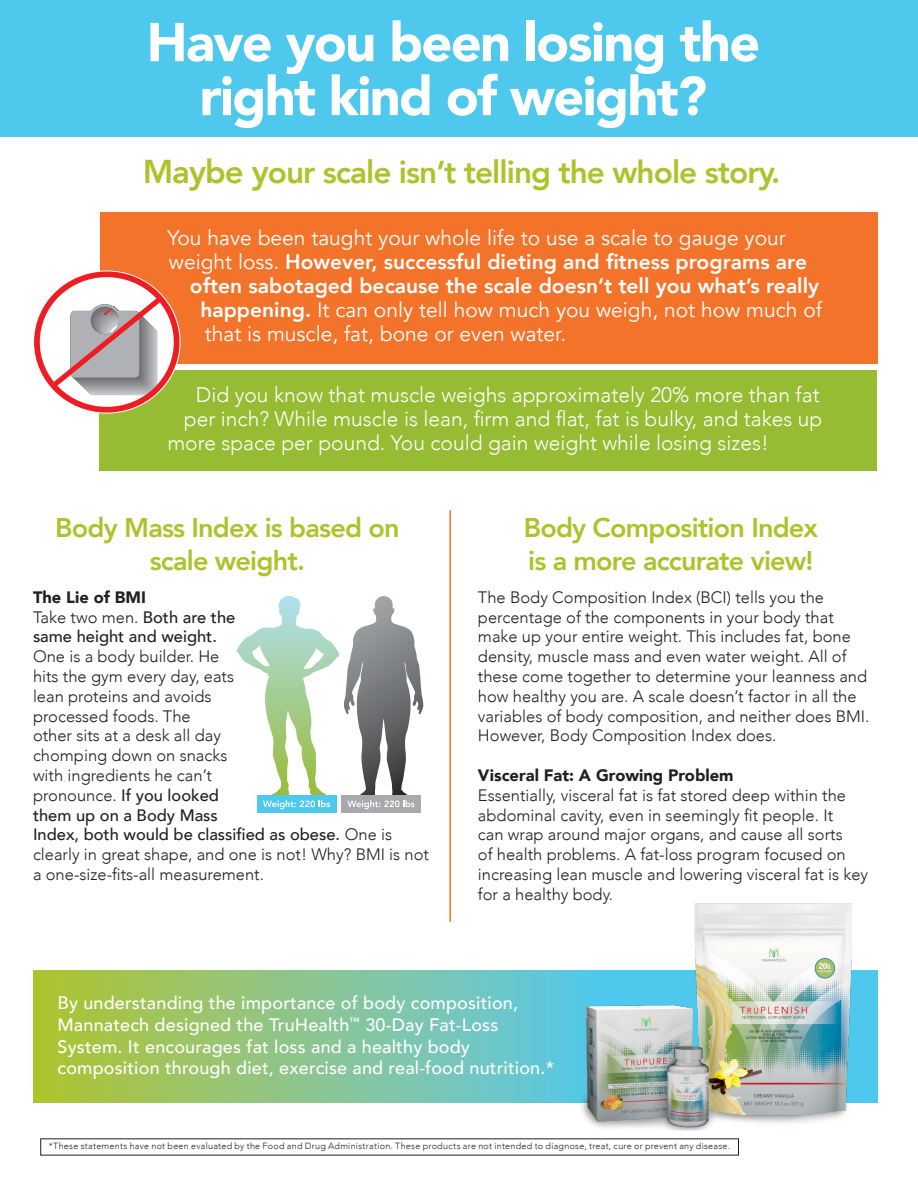
<style>
.page{position:relative;width:918px;height:1188px;background:#fff}
.page>*{position:absolute;margin:0;border:0;box-sizing:border-box;transform-origin:0 0}
.t1{font:900 54px/54px "Avenir";letter-spacing:-.03em;color:#fff;text-align:center}
.t2{font:800 31.5px "Avenir";letter-spacing:-.03em;color:#acc32b}
.t3{font:800 27px/32.4px "Avenir";letter-spacing:-.03em;color:#acc32b;text-align:center}
.t4{font:300 21px "Avenir";color:#fff}
.t5{font:21px "Avenir";color:#fff}
.t6{font:800 21px "Avenir";color:#fff}
.t7{font:500 18px/21.6px "Avenir";letter-spacing:.01em;color:#fff}
.t8{font:300 16.5px/19.8px "Avenir";color:#231f20}
.t9{font:900 16.5px "Avenir";color:#231f20}
.t10{font:300 9px "Avenir";letter-spacing:.03em;color:#231f20}
.s1{font-size:33px}
.s2{font-weight:400}
.s3{font-weight:800}
.s4{font-weight:500}
</style>
<div class="page">
<svg style="left:33px;top:971px;width:845px;height:131px;background:#89c58b"></svg>
<div style="left:0;top:0;width:918px;height:136px;background:#4ec8ed"></div>
<div style="left:100px;top:212px;width:778px;height:152px;background:#f3732a"></div>
<div style="left:100px;top:370px;width:777px;height:101px;background:#96bc33"></div>
<hr style="left:449px;top:510px;width:2px;height:412px;background:#f3732a">
<div style="left:257px;top:796px;width:80px;height:17px;background:#4ec8ed"></div>
<div style="left:341px;top:796px;width:80px;height:17px;background:#a8a9ad"></div>
<svg style="left:236px;top:596px;width:188px;height:213px"></svg>
<svg style="left:33px;top:270px;width:148px;height:144px;fill:#fff"></svg>
<div style="left:34px;top:271px;width:146px;height:142px;border:6px solid #ee1d23;border-radius:50%"></div>
<svg style="left:46px;top:291px;width:121px;height:104px"></svg>
<img style="left:569px;top:903px;width:287px;height:228px">
<p class="t1" style="left:147px;top:14px;width:615px">Have you been losing the right kind of weight?</p>
<p class="t2" style="left:143px;top:148px;width:639px"><span class="s1">Maybe y</span>our scale isn’t telling the whole story.</p>
<p class="t5" style="left:167px;top:225px;width:620px">You have been taught your whole life to use a scale to gauge your</p>
<p class="t6" style="left:169px;top:245px;width:640px"><span class="s2">weight loss.</span> However, successful dieting and fitness programs are</p>
<p class="t6" style="left:190px;top:269px;width:631px">often sabotaged because the scale doesn’t tell you what’s really</p>
<p class="t5" style="left:200px;top:297px;width:623px"><span class="s3">happening.</span> It can only tell how much you weigh, not how much of</p>
<p class="t5" style="left:205px;top:321px;width:363px">that is muscle, fat, bone or even water.</p>
<p class="t4" style="left:196px;top:383px;width:625px">Did you know that muscle weighs approximately 20% more than fat</p>
<p class="t4" style="left:184px;top:407px;width:640px">per inch? While muscle is lean, firm and flat, fat is bulky, and takes up</p>
<p class="t4" style="left:167px;top:431px;width:603px">more space per pound. You could gain weight while losing sizes!</p>
<p class="t3" style="left:55px;top:512px;width:346px">Body Mass Index is based on scale weight.</p>
<p class="t9" style="left:33px;top:583px;width:115px">The Lie of BMI</p>
<p class="t8" style="left:33px;top:607px;width:398px">Take two men. <span class="s4">Both are the<br>same height and weight.<br></span>One is a body builder. He<br>hits the gym every day, eats<br>lean proteins and avoids<br>processed foods. The<br>other sits at a desk all day<br>chomping down on snacks<br>with ingredients he can’t<br>pronounce. <span class="s4">If you looked<br>them up on a Body Mass<br>Index, both would be classified as obese.</span> One is clearly in great shape, and one is not! Why? BMI is not a one-size-fits-all measurement.</p>
<p class="t3" style="left:524px;top:512px;width:296px;text-align:left">Body Composition Index is a more accurate view!</p>
<p class="t8" style="left:478px;top:587px;width:393px">The Body Composition Index (BCI) tells you the percentage of the components in your body that make up your entire weight. This includes fat, bone density, muscle mass and even water weight. All of these come together to determine your leanness and how healthy you are. A scale doesn’t factor in all the variables of body composition, and neither does BMI.<br>However, Body Composition Index does.</p>
<p class="t9" style="left:478px;top:761px;width:257px">Visceral Fat: A Growing Problem</p>
<p class="t8" style="left:478px;top:785px;width:392px">Essentially, visceral fat is fat stored deep within the abdominal cavity, even in seemingly fit people. It<br>can wrap around major organs, and cause all sorts<br>of health problems. A fat-loss program focused on increasing lean muscle and lowering visceral fat is key for a healthy body.</p>
<p class="t7" style="left:57px;top:991px;width:498px">By understanding the importance of body composition, Mannatech designed the TruHealth<sup>™</sup> 30-Day Fat-Loss System. It encourages fat loss and a healthy body composition through diet, exercise and real-food nutrition.*</p>
<p class="t10" style="left:49px;top:1141px;width:683px">*These statements have not been evaluated by the Food and Drug Administration. These products are not intended to diagnose, treat, cure or prevent any disease.</p>
</div>
